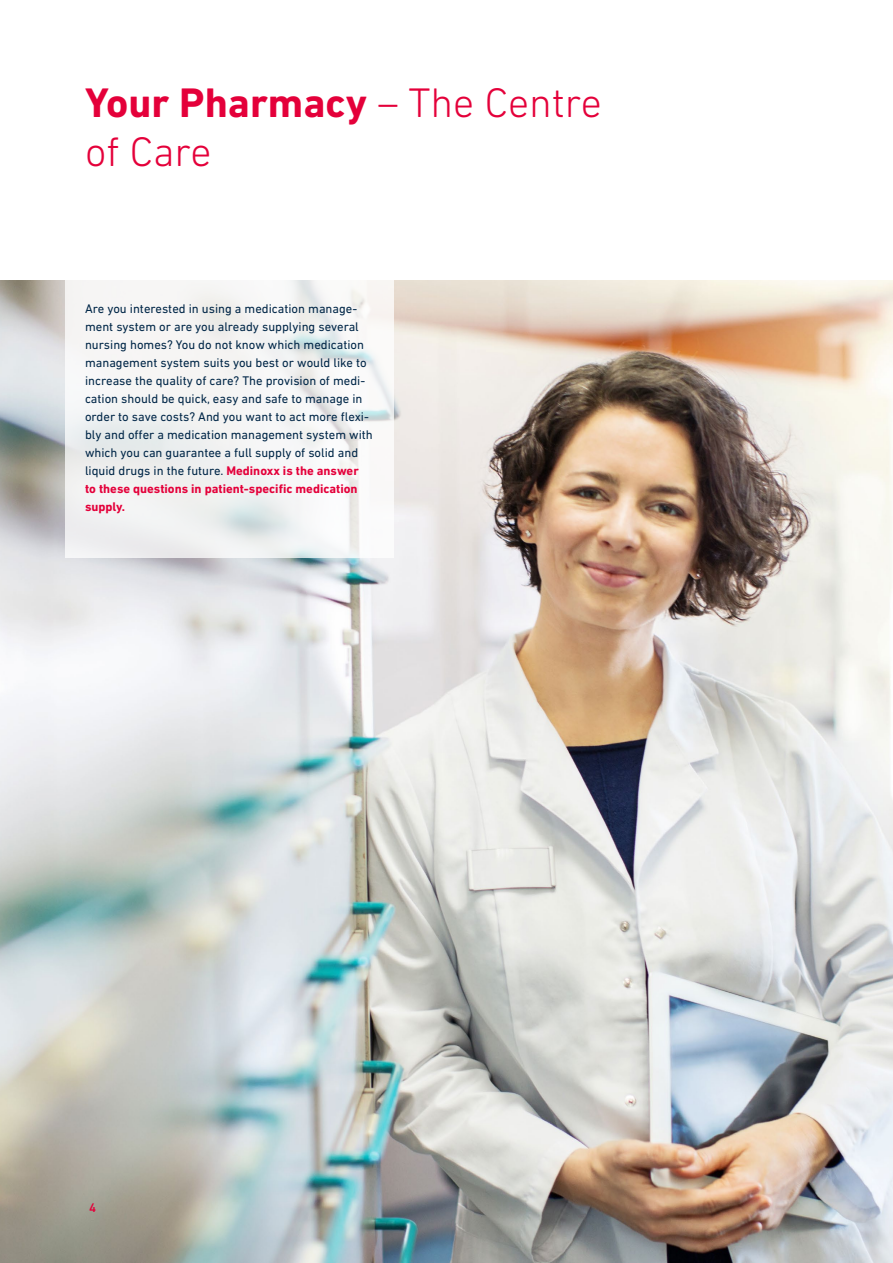
<style>
.page{position:relative;width:893px;height:1263px;background:#fff}
.page>*{position:absolute;margin:0;border:0;box-sizing:border-box;transform-origin:0 0}
.t1{font:300 42px/49.5px "DIN Next LT Pro";color:#e4003a}
.t2{font:12.75px/18px "DIN Next LT Pro";color:#002647}
.t3{font:500 12.75px "DIN Next LT Pro";color:#e4003a}
.s1{font-weight:700}
.s2{font-weight:700;color:#e4003a}
</style>
<div class="page">
<img style="left:0;top:280px;width:893px;height:983px">
<svg style="left:65px;top:280px;width:328px;height:277px;fill:#f4f4f4"></svg>
<h1 class="t1" style="left:85px;top:77px;width:518px"><span class="s1">Your Pharmacy</span> – The Centre of Care</h1>
<p class="t2" style="left:85px;top:300px;width:289px">Are you interested in using a medication manage&shy;ment system or are you already supplying several nursing homes? You do not know which medication management system suits you best or would like to increase the quality of care? The provision of medi&shy;cation should be quick, easy and safe to manage in order to save costs? And you want to act more flexi&shy;bly and offer a medication management system with which you can guarantee a full supply of solid and liquid drugs in the future. <span class="s2">Medinoxx is the answer to these questions in patient-specific medication supply.</span></p>
<p class="t3" style="left:89px;top:1200px;width:8px">4</p>
</div>
